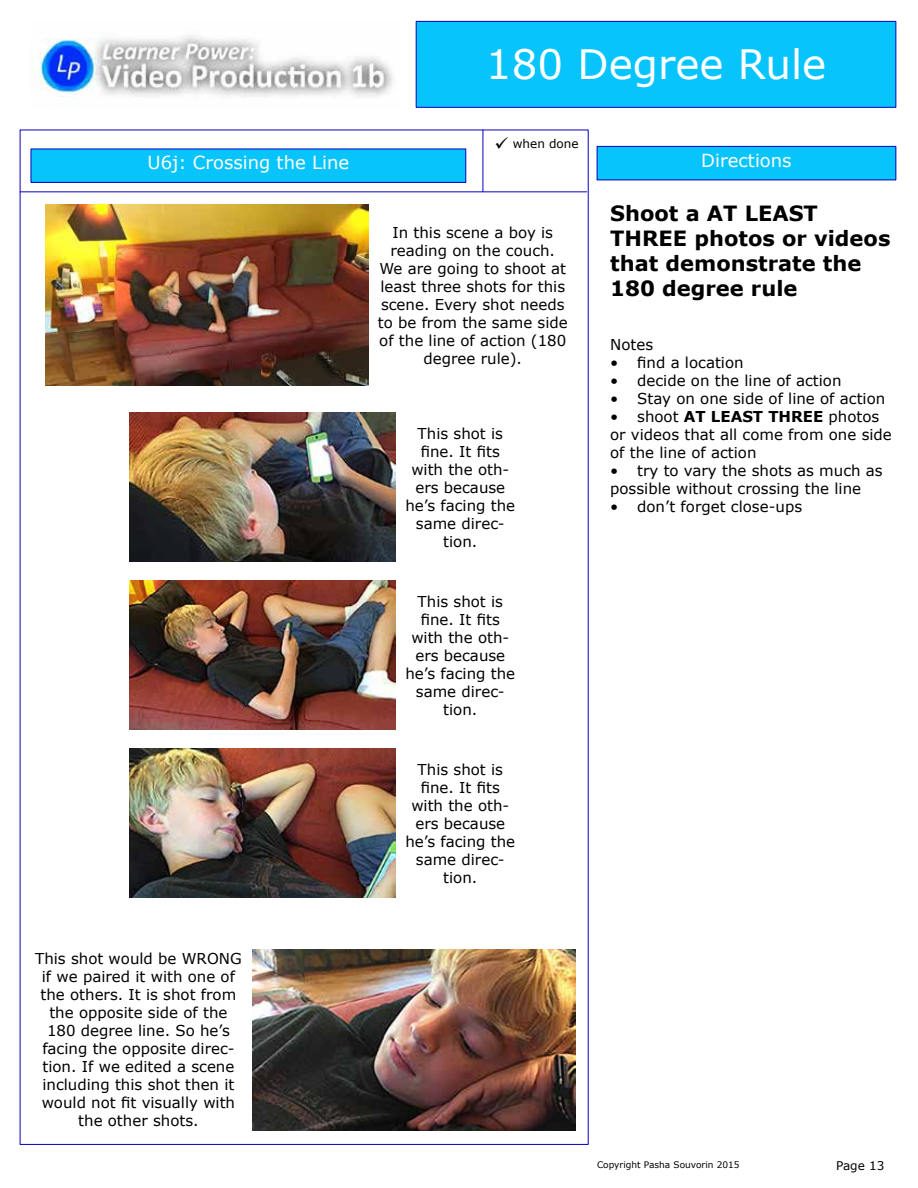
<style>
.page{position:relative;width:918px;height:1188px;background:#fff}
.page>*{position:absolute;margin:0;border:0;box-sizing:border-box;transform-origin:0 0}
.t1{font:40.5px "Verdana";color:#fff}
.t2{font:700 21px/25.2px "Verdana";color:#000}
.t3{font:18px "Verdana";color:#fff}
.t4{font:15px/18px "Verdana";color:#000;text-align:center}
.t5{font:12px "Verdana";color:#000}
.t6{font:9px "Verdana";color:#000}
.s1{font-weight:700}
</style>
<div class="page">
<hr style="left:20px;top:191px;width:567px;height:1px;background:#0700bf">
<hr style="left:483px;top:130px;width:1px;height:62px;background:#0700bf">
<div style="left:31px;top:149px;width:435px;height:33px;background:#07c5fc"></div>
<div style="left:31px;top:149px;width:435px;height:34px;border:1px solid #0700bf"></div>
<img style="left:130px;top:412px;width:265px;height:149px">
<img style="left:130px;top:580px;width:265px;height:149px">
<img style="left:130px;top:749px;width:265px;height:148px">
<img style="left:252px;top:949px;width:324px;height:182px">
<img style="left:45px;top:204px;width:324px;height:181px">
<div style="left:597px;top:146px;width:299px;height:34px;background:#07c5fc"></div>
<div style="left:597px;top:146px;width:299px;height:34px;border:1px solid #0700bf"></div>
<img style="left:33px;top:35px;width:360px;height:63px">
<div style="left:416px;top:21px;width:480px;height:87px;background:#07c5fc;border:1px solid #0700bf"></div>
<p class="t3" style="left:148px;top:150px;width:203px">U6j: Crossing the Line</p>
<p class="t4" style="left:35px;top:950px;width:208px">This shot would be WRONG if we paired it with one of the others. It is shot from the opposite side of the<br>180 degree line. So he’s facing the opposite direc&shy;tion. If we edited a scene including this shot then it would not fit visually with the other shots.</p>
<h1 class="t1" style="left:486px;top:37px;width:342px">180 Degree Rule</h1>
<p class="t5" style="left:494px;top:135px;width:86px">✓ when done</p>
<p class="t4" style="left:378px;top:223px;width:192px">In this scene a boy is reading on the couch.<br>We are going to shoot at least three shots for this scene. Every shot needs to be from the same side of the line of action (180 degree rule).</p>
<p class="t4" style="left:405px;top:424px;width:111px">This shot is fine. It fits with the oth&shy;ers because he’s facing the same direc&shy;tion.</p>
<p class="t4" style="left:405px;top:592px;width:111px">This shot is fine. It fits with the oth&shy;ers because he’s facing the same direc&shy;tion.</p>
<p class="t4" style="left:405px;top:760px;width:111px">This shot is fine. It fits with the oth&shy;ers because he’s facing the same direc&shy;tion.</p>
<p class="t3" style="left:701px;top:148px;width:92px">Directions</p>
<h2 class="t2" style="left:610px;top:200px;width:282px">Shoot a AT LEAST<br>THREE photos or videos that demonstrate the<br>180 degree rule</h2>
<p class="t4" style="left:610px;top:336px;width:44px">Notes</p>
<p class="t4" style="left:610px;top:354px;width:135px">• find a location</p>
<p class="t4" style="left:610px;top:372px;width:233px">• decide on the line of action</p>
<p class="t4" style="left:610px;top:390px;width:277px">• Stay on one side of line of action</p>
<p class="t4" style="left:610px;top:408px;width:283px;text-align:left">• shoot <span class="s1">AT LEAST THREE</span> photos or videos that all come from one side of the line of action</p>
<p class="t4" style="left:610px;top:462px;width:274px;text-align:left">• try to vary the shots as much as possible without crossing the line</p>
<p class="t4" style="left:610px;top:498px;width:193px">• don’t forget close-ups</p>
<p class="t6" style="left:597px;top:1158px;width:144px">Copyright Pasha Souvorin 2015</p>
<p class="t5" style="left:836px;top:1157px;width:50px">Page 13</p>
</div>
